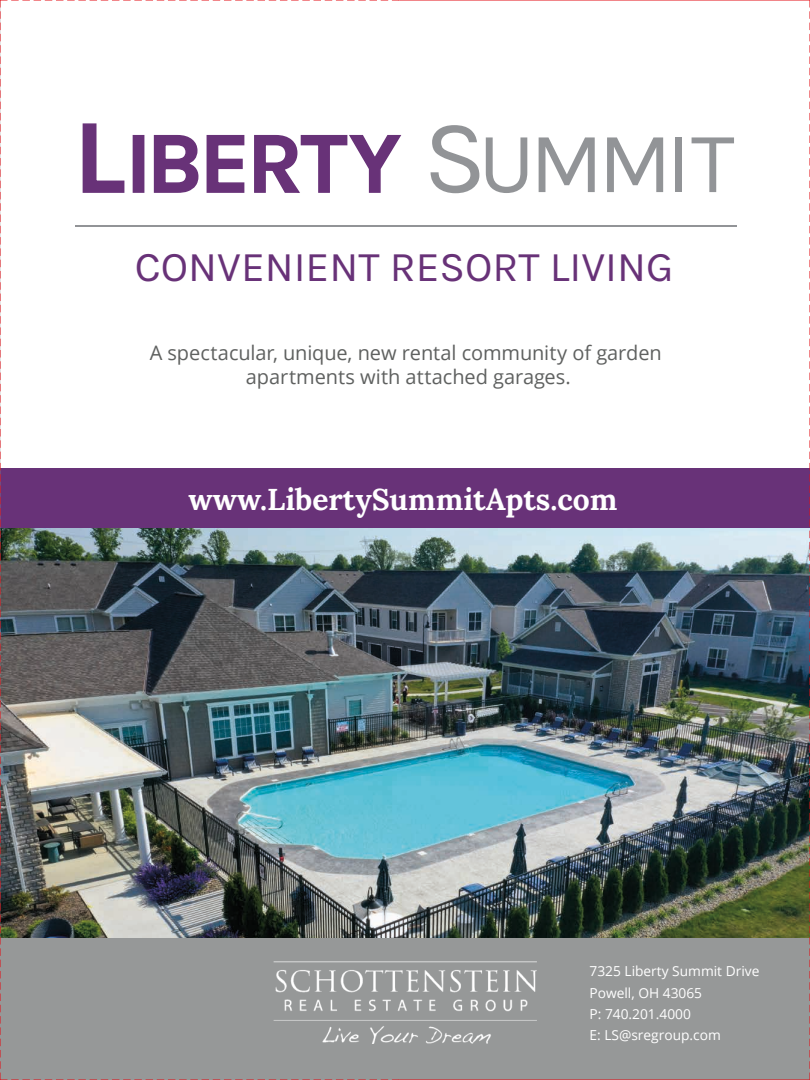
<style>
.page{position:relative;width:810px;height:1080px;background:#fff}
.page>*{position:absolute;margin:0;border:0;box-sizing:border-box;transform-origin:0 0}
.t1{font:700 86.88px "Karla";letter-spacing:-.04em;color:#683278}
.t2{font:42.38px "Karla";color:#683278}
.t3{font:700 30px "Lora";color:#fff}
.t4{font:20px/24px "Open Sans";letter-spacing:-.005em;color:#5f6160;text-align:center}
.t5{font:13.75px/21.2px "Open Sans";color:#fff}
.s1{font-size:104.62px}
.s2{font-weight:400;font-size:104.62px;color:#929497}
.s3{font-weight:400;color:#929497}
</style>
<div class="page">
<hr style="left:75px;top:225px;width:661px;height:2px;background:#929497">
<img style="left:403px;top:528px;width:405px;height:410px">
<div style="left:0;top:938px;width:810px;height:142px;background:#969898"></div>
<img style="left:403px;top:961px;width:133px;height:82px">
<div style="left:0;top:468px;width:810px;height:60px;background:#683278"></div>
<hr style="left:399px;top:0;width:411px;height:1px;background:#e50d15">
<hr style="left:399px;top:1079px;width:411px;height:1px;background:#e50d15">
<img style="left:0;top:0;width:403px;height:1080px">
<svg style="left:808px;top:0;width:2px;height:1080px"></svg>
<h1 class="t1" style="left:74px;top:113px;width:662px"><span class="s1">L</span>IBERTY <span class="s2">S</span><span class="s3">UMMIT</span></h1>
<h2 class="t2" style="left:135px;top:244px;width:540px">CONVENIENT RESORT LIVING</h2>
<p class="t4" style="left:150px;top:340px;width:514px">A spectacular, unique, new rental community of garden apartments with attached garages.</p>
<h3 class="t3" style="left:189px;top:480px;width:430px">www.LibertySummitApts.com</h3>
<p class="t5" style="left:590px;top:960px;width:171px">7325 Liberty Summit Drive<br>Powell, OH 43065<br>P: 740.201.4000<br>E: LS@sregroup.com</p>
</div>
